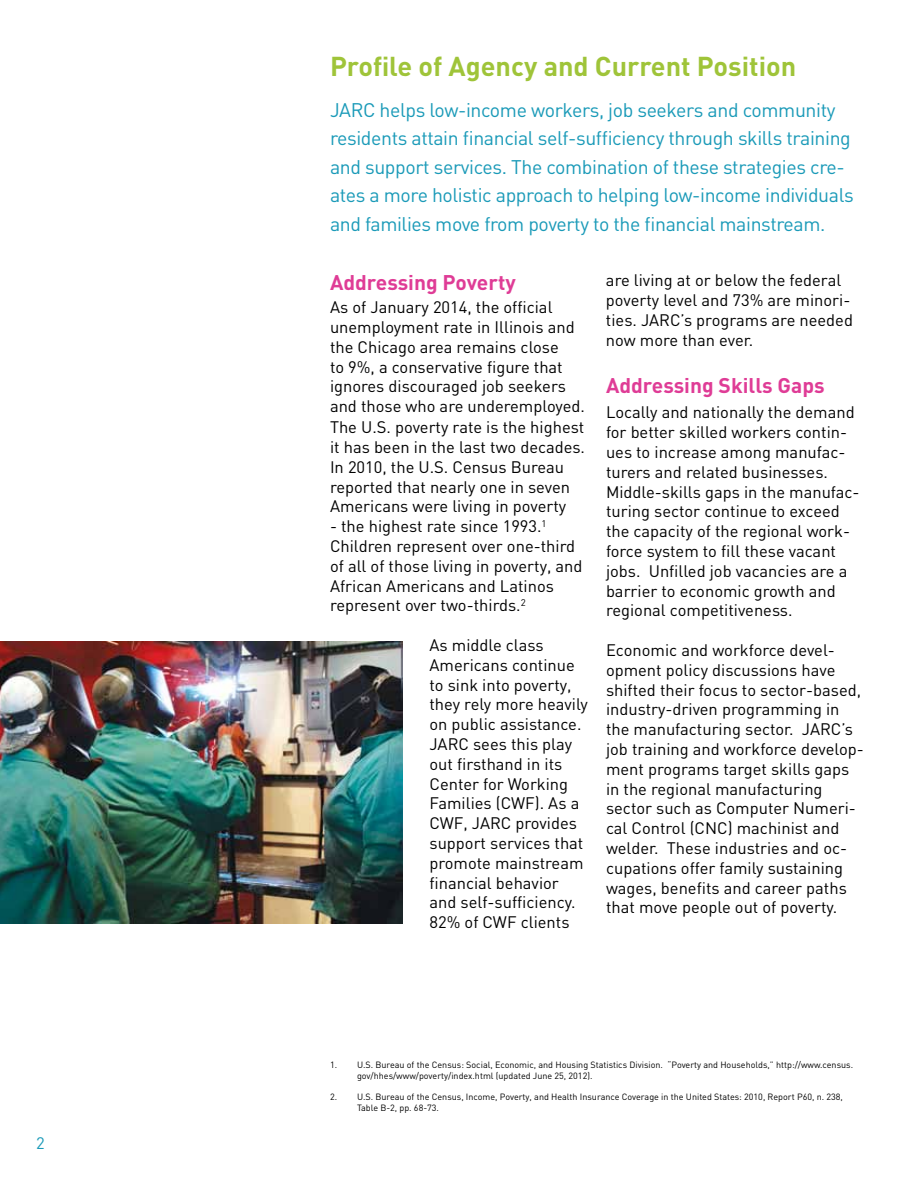
<style>
.page{position:relative;width:918px;height:1188px;background:#fff}
.page>*{position:absolute;margin:0;border:0;box-sizing:border-box;transform-origin:0 0}
.t1{font:700 27px "DIN";color:#9fc439}
.t2{font:700 21px "DIN";color:#df3c96}
.t3{font:19.5px/28.5px "DIN";letter-spacing:-.02em;color:#1a9ab8}
.t4{font:16.5px/19.8px "DIN";color:#000}
.t5{font:16.5px "DIN";color:#1a9ab8}
.t6{font:9px/10.8px "DIN";color:#000}
</style>
<div class="page">
<img style="left:0;top:641px;width:403px;height:283px">
<p class="t5" style="left:36px;top:1133px;width:10px">2</p>
<h1 class="t1" style="left:330px;top:49px;width:468px">Profile of Agency and Current Position</h1>
<p class="t3" style="left:330px;top:95px;width:525px">JARC helps low-income workers, job seekers and community residents attain financial self-sufficiency through skills training and support services. The combination of these strategies cre&shy;ates a more holistic approach to helping low-income individuals and families move from poverty to the financial mainstream.</p>
<p class="t2" style="left:330px;top:269px;width:187px">Addressing Poverty</p>
<p class="t4" style="left:330px;top:297px;width:257px">As of January 2014, the official unemployment rate in Illinois and the Chicago area remains close<br>to 9%, a conservative figure that ignores discouraged job seekers and those who are underemployed.<br>The U.S. poverty rate is the highest it has been in the last two decades.<br>In 2010, the U.S. Census Bureau reported that nearly one in seven<br>Americans were living in poverty</p>
<p class="t4" style="left:330px;top:516px;width:254px">- the highest rate since 1993.<sup>1<br></sup>Children represent over one-third of all of those living in poverty, and<br>African Americans and Latinos represent over two-thirds.<sup>2</sup></p>
<p class="t4" style="left:430px;top:635px;width:160px">As middle class<br>Americans continue to sink into poverty, they rely more heavily on public assistance.<br>JARC sees this play out firsthand in its<br>Center for Working<br>Families (CWF). As a<br>CWF, JARC provides support services that promote mainstream financial behavior and self-sufficiency.<br>82% of CWF clients</p>
<p class="t4" style="left:606px;top:270px;width:249px">are living at or below the federal poverty level and 73% are minori&shy;ties. JARC’s programs are needed now more than ever.</p>
<p class="t2" style="left:606px;top:371px;width:220px">Addressing Skills Gaps</p>
<p class="t4" style="left:606px;top:402px;width:255px">Locally and nationally the demand for better skilled workers contin&shy;ues to increase among manufac&shy;turers and related businesses.<br>Middle-skills gaps in the manufac&shy;turing sector continue to exceed the capacity of the regional work&shy;force system to fill these vacant jobs. Unfilled job vacancies are a barrier to economic growth and regional competitiveness.</p>
<p class="t4" style="left:606px;top:640px;width:259px">Economic and workforce devel&shy;opment policy discussions have shifted their focus to sector-based, industry-driven programming in the manufacturing sector. JARC’s job training and workforce develop&shy;ment programs target skills gaps in the regional manufacturing sector such as Computer Numeri&shy;cal Control (CNC) machinist and welder. These industries and oc&shy;cupations offer family sustaining wages, benefits and career paths that move people out of poverty.</p>
<p class="t6" style="left:357px;top:1059px;width:498px;text-indent:-27px">1. U.S. Bureau of the Census: Social, Economic, and Housing Statistics Division. “Poverty and Households,” http://www.census. gov/hhes/www/poverty/index.html (updated June 25, 2012).</p>
<p class="t6" style="left:357px;top:1091px;width:487px;text-indent:-27px">2. U.S. Bureau of the Census, Income, Poverty, and Health Insurance Coverage in the United States: 2010, Report P60, n. 238,<br>Table B-2, pp. 68-73.</p>
</div>
